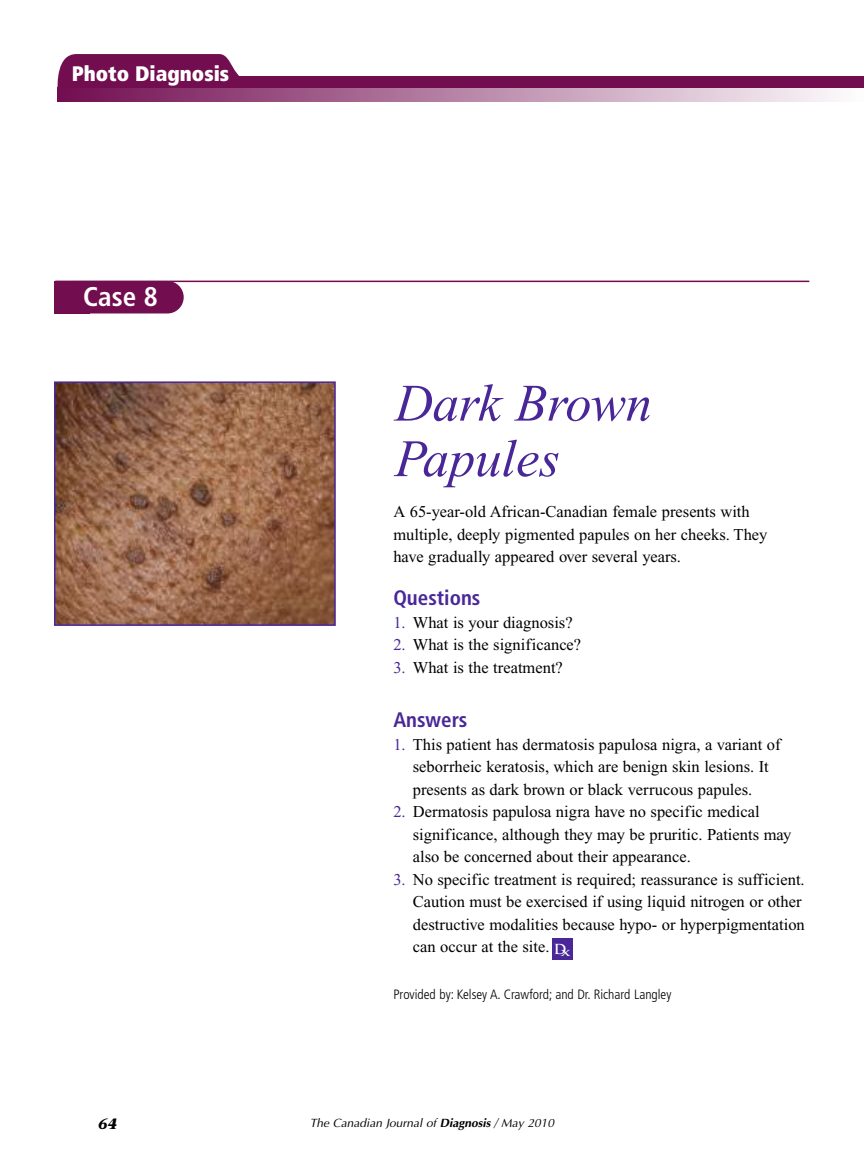
<style>
.page{position:relative;width:864px;height:1175px;background:#fff}
.page>*{position:absolute;margin:0;border:0;box-sizing:border-box;transform-origin:0 0}
.t1{font:italic 52.5px/55.5px "Times New Roman";color:#492798}
.t2{font:700 condensed 27px "Frutiger";color:#fff}
.t3{font:700 condensed 21px "Frutiger";color:#492798}
.t4{font:900 condensed 21px "Frutiger";color:#fff}
.t5{font:16.5px/22.5px "Times New Roman";color:#000}
.t6{font:italic 700 15px "Stone Serif";color:#000}
.t7{font:300 condensed 13.5px "Frutiger";color:#000}
.t8{font:700 13.5px "Trajan";color:#fff}
.t9{font:italic 12px "Optima";color:#000}
.s1{color:#492798}
.s2{font-weight:700}
</style>
<div class="page">
<hr style="left:55px;top:280px;width:754px;height:2px;background:#720d50">
<div style="left:55px;top:281px;width:129px;height:32px;background:#720d50;border-radius:16px"></div>
<div style="left:54px;top:281px;width:36px;height:32px;background:#720d50"></div>
<img style="left:57px;top:384px;width:276px;height:239px">
<div style="left:54px;top:381px;width:282px;height:245px;border:2px solid #492798"></div>
<div style="left:552px;top:938px;width:20px;height:22px;background:#492798"></div>
<div style="left:59px;top:76px;width:805px;height:13px;background:#720d50"></div>
<svg style="left:57px;top:54px;width:183px;height:34px"></svg>
<div style="left:62px;top:64px;width:169px;height:34px;background:#720d50"></div>
<svg style="left:57px;top:88px;width:232px;height:1px"></svg>
<svg style="left:57px;top:89px;width:777px;height:12px;background:#b580a3"></svg>
<p class="t4" style="left:72px;top:66px;width:159px">Photo Diagnosis</p>
<h2 class="t2" style="left:83px;top:285px;width:76px">Case 8</h2>
<h1 class="t1" style="left:395px;top:380px;width:259px">Dark Brown<br>Papules</h1>
<p class="t5" style="left:393px;top:502px;width:375px">A 65-year-old African-Canadian female presents with multiple, deeply pigmented papules on her cheeks. They have gradually appeared over several years.</p>
<p class="t3" style="left:393px;top:589px;width:89px">Questions</p>
<p class="t5" style="left:393px;top:612px;width:181px"><span class="s1">1.</span> What is your diagnosis?</p>
<p class="t5" style="left:393px;top:635px;width:189px"><span class="s1">2.</span> What is the significance?</p>
<p class="t5" style="left:393px;top:657px;width:171px"><span class="s1">3.</span> What is the treatment?</p>
<p class="t3" style="left:393px;top:711px;width:76px">Answers</p>
<p class="t5" style="left:393px;top:734px;width:389px;text-align:center"><span class="s1">1.</span> This patient has dermatosis papulosa nigra, a variant of seborrheic keratosis, which are benign skin lesions. It presents as dark brown or black verrucous papules.</p>
<p class="t5" style="left:413px;top:802px;width:380px;text-indent:-19px"><span class="s1">2.</span> Dermatosis papulosa nigra have no specific medical significance, although they may be pruritic. Patients may also be concerned about their appearance.</p>
<p class="t5" style="left:413px;top:869px;width:394px;text-indent:-19px"><span class="s1">3.</span> No specific treatment is required; reassurance is sufficient.<br>Caution must be exercised if using liquid nitrogen or other destructive modalities because hypo- or hyperpigmentation can occur at the site.</p>
<p class="t7" style="left:393px;top:989px;width:279px">Provided by: Kelsey A. Crawford; and Dr. Richard Langley</p>
<p class="t8" style="left:554px;top:941px;width:18px">D<sub>x</sub></p>
<p class="t6" style="left:98px;top:1118px;width:20px">64</p>
<p class="t9" style="left:310px;top:1115px;width:246px">The Canadian Journal of <span class="s2">Diagnosis</span> / May 2010</p>
</div>
